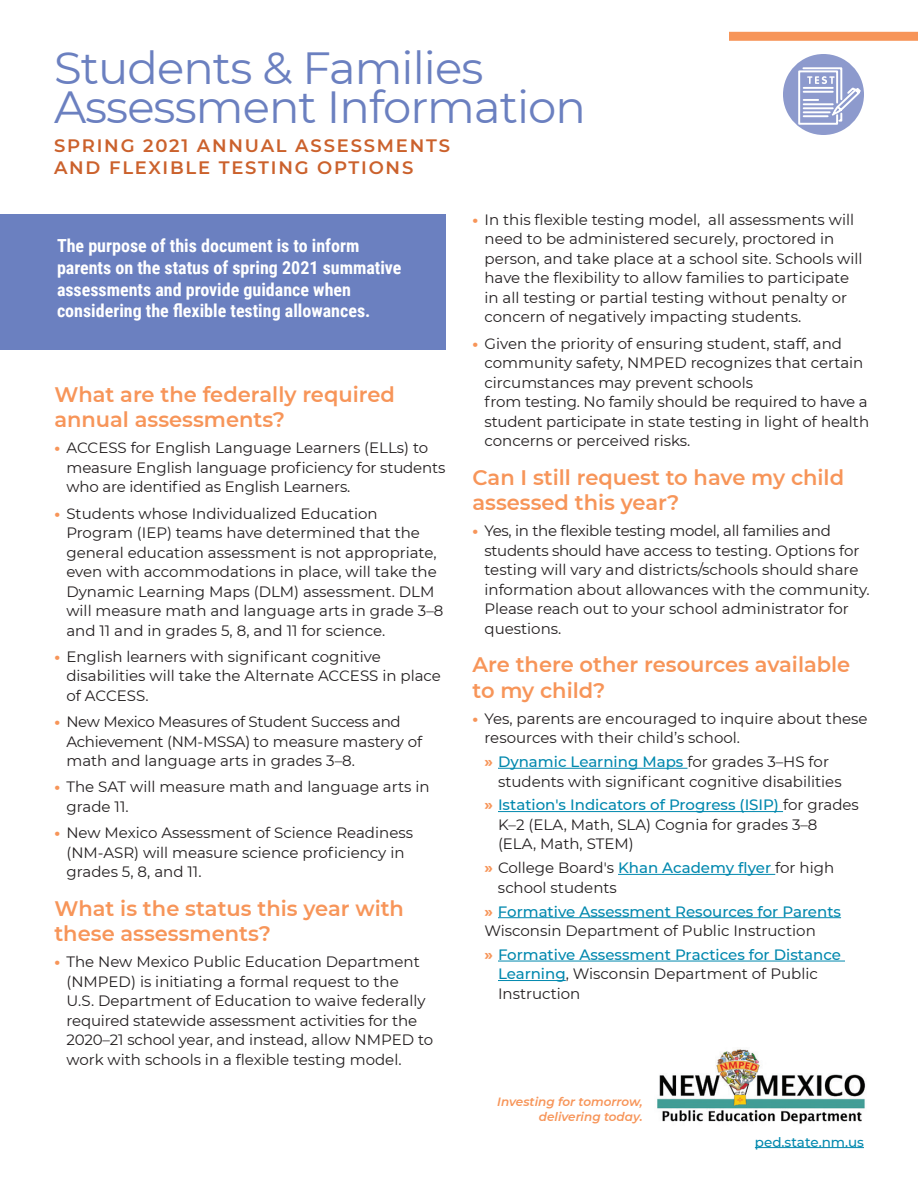
<style>
.page{position:relative;width:918px;height:1188px;background:#fff}
.page>*{position:absolute;margin:0;border:0;box-sizing:border-box;transform-origin:0 0}
.Document_Head{font:45px/39px "Montserrat";letter-spacing:-.02em;color:#6b80c0}
.Text_subhead{font:600 21px/25.2px "Montserrat";color:#f79559}
.t1{font:700 18px/21.6px "Roboto Condensed";color:#fff}
.Doc_Head_SUBHEAD_C_A{font:600 18px/22.5px "Montserrat";letter-spacing:.1em;color:#cb612c}
.Bullet_Text_10_13{font:15px/19.5px "Montserrat";color:#231f20}
.Bullet_Text_10_13-2{font:500 15px/19.5px "Montserrat";color:#0088ae}
.Bullet_Text_10_13-3{font:15px/19.5px "Montserrat";letter-spacing:-.02em;color:#231f20}
.Text_10_13{font:500 13.5px "Montserrat";color:#0088ae}
.Bullet_Text_10_13-4{font:italic 600 12px/15px "Montserrat";color:#f79559;text-align:right}
.s1{font-weight:800;color:#f79559}
.s2{font-weight:700;color:#f79559}
.s3{font-weight:500;color:#0088ae}
.s4{font-weight:400;color:#231f20}
</style>
<div class="page">
<div style="left:0;top:215px;width:446px;height:135px;background:#6b80c0"></div>
<hr style="left:498px;top:768px;width:189px;height:1px;background:#0088ae">
<hr style="left:498px;top:811px;width:285px;height:1px;background:#0088ae">
<hr style="left:618px;top:874px;width:157px;height:1px;background:#0088ae">
<hr style="left:498px;top:917px;width:343px;height:1px;background:#0088ae">
<hr style="left:498px;top:961px;width:347px;height:1px;background:#0088ae">
<hr style="left:498px;top:980px;width:68px;height:1px;background:#0088ae">
<div style="left:729px;top:32px;width:189px;height:9px;background:#f79559"></div>
<img style="left:657px;top:1049px;width:209px;height:75px">
<hr style="left:755px;top:1147px;width:109px;height:1px;background:#0088ae">
<div style="left:783px;top:54px;width:81px;height:81px;background:#8d9acd;border-radius:50%"></div>
<svg style="left:797px;top:66px;width:66px;height:60px"></svg>
<p class="Document_Head" style="left:54px;top:47px;width:534px">Students &amp; Families<br>Assessment Information</p>
<p class="Doc_Head_SUBHEAD_C_A" style="left:54px;top:133px;width:397px">SPRING 2021 ANNUAL ASSESSMENTS<br>AND FLEXIBLE TESTING OPTIONS</p>
<p class="t1" style="left:57px;top:234px;width:346px">The purpose of this document is to inform parents on the status of spring 2021 summative assessments and provide guidance when considering the flexible testing allowances.</p>
<p class="Text_subhead" style="left:54px;top:381px;width:342px">What are the federally required annual assessments?</p>
<p class="Bullet_Text_10_13" style="left:66px;top:438px;width:381px;text-indent:-12px"><span class="s1">•</span> ACCESS for English Language Learners (ELLs) to measure English language proficiency for students who are identified as English Learners.</p>
<p class="Bullet_Text_10_13" style="left:66px;top:503px;width:379px;text-indent:-12px"><span class="s1">•</span> Students whose Individualized Education Program (IEP) teams have determined that the general education assessment is not appropriate, even with accommodations in place, will take the Dynamic Learning Maps (DLM) assessment. DLM will measure math and language arts in grade 3–8 and 11 and in grades 5, 8, and 11 for science.</p>
<p class="Bullet_Text_10_13" style="left:66px;top:646px;width:376px;text-indent:-12px"><span class="s1">•</span> English learners with significant cognitive disabilities will take the Alternate ACCESS in place of ACCESS.</p>
<p class="Bullet_Text_10_13-3" style="left:66px;top:711px;width:357px;text-indent:-12px"><span class="s1">•</span> New Mexico Measures of Student Success and<br>Achievement (NM-MSSA) to measure mastery of math and language arts in grades 3–8.</p>
<p class="Bullet_Text_10_13" style="left:66px;top:777px;width:365px;text-indent:-12px"><span class="s1">•</span> The SAT will measure math and language arts in grade 11.</p>
<p class="Bullet_Text_10_13" style="left:66px;top:822px;width:348px;text-indent:-12px"><span class="s1">•</span> New Mexico Assessment of Science Readiness (NM-ASR) will measure science proficiency in grades 5, 8, and 11.</p>
<p class="Text_subhead" style="left:54px;top:895px;width:351px">What is the status this year with these assessments?</p>
<p class="Bullet_Text_10_13" style="left:66px;top:952px;width:368px;text-indent:-12px"><span class="s1">•</span> The New Mexico Public Education Department (NMPED) is initiating a formal request to the<br>U.S. Department of Education to waive federally required statewide assessment activities for the 2020–21 school year, and instead, allow NMPED to work with schools in a flexible testing model.</p>
<p class="Bullet_Text_10_13" style="left:484px;top:209px;width:380px;text-indent:-12px"><span class="s1">•</span> In this flexible testing model, all assessments will need to be administered securely, proctored in person, and take place at a school site. Schools will have the flexibility to allow families to participate in all testing or partial testing without penalty or concern of negatively impacting students.</p>
<p class="Bullet_Text_10_13" style="left:484px;top:333px;width:386px;text-indent:-12px"><span class="s1">•</span> Given the priority of ensuring student, staff, and community safety, NMPED recognizes that certain circumstances may prevent schools<br>from testing. No family should be required to have a student participate in state testing in light of health concerns or perceived risks.</p>
<p class="Text_subhead" style="left:472px;top:464px;width:373px">Can I still request to have my child assessed this year?</p>
<p class="Bullet_Text_10_13" style="left:484px;top:521px;width:387px;text-indent:-12px"><span class="s1">•</span> Yes, in the flexible testing model, all families and students should have access to testing. Options for testing will vary and districts/schools should share information about allowances with the community.<br>Please reach out to your school administrator for questions.</p>
<p class="Text_subhead" style="left:472px;top:651px;width:379px">Are there other resources available to my child?</p>
<p class="Bullet_Text_10_13" style="left:484px;top:708px;width:385px;text-indent:-12px"><span class="s1">•</span> Yes, parents are encouraged to inquire about these resources with their child’s school.</p>
<p class="Bullet_Text_10_13" style="left:498px;top:752px;width:345px;text-indent:-14px"><span class="s2">»</span> <span class="s3">Dynamic Learning Maps</span> for grades 3–HS for students with significant cognitive disabilities</p>
<p class="Bullet_Text_10_13" style="left:498px;top:795px;width:363px;text-indent:-14px"><span class="s2">»</span> <span class="s3">Istation's Indicators of Progress (ISIP)</span> for grades<br>K–2 (ELA, Math, SLA) Cognia for grades 3–8 (ELA, Math, STEM)</p>
<p class="Bullet_Text_10_13" style="left:484px;top:858px;width:351px"><span class="s2">»</span> College Board's <span class="s3">Khan Academy flyer</span> for high</p>
<p class="Bullet_Text_10_13" style="left:498px;top:877px;width:120px">school students</p>
<p class="Bullet_Text_10_13-2" style="left:484px;top:901px;width:358px"><span class="s2">»</span> Formative Assessment Resources for Parents<br><span class="s4">Wisconsin Department of Public Instruction</span></p>
<p class="Bullet_Text_10_13-2" style="left:498px;top:944px;width:344px;text-indent:-14px"><span class="s2">»</span> Formative Assessment Practices for Distance<br>Learning<span class="s4">, Wisconsin Department of Public<br>Instruction</span></p>
<p class="Bullet_Text_10_13-4" style="left:497px;top:1094px;width:147px">Investing for tomorrow, delivering today.</p>
<p class="Text_10_13" style="left:755px;top:1132px;width:111px">ped.state.nm.us</p>
</div>
